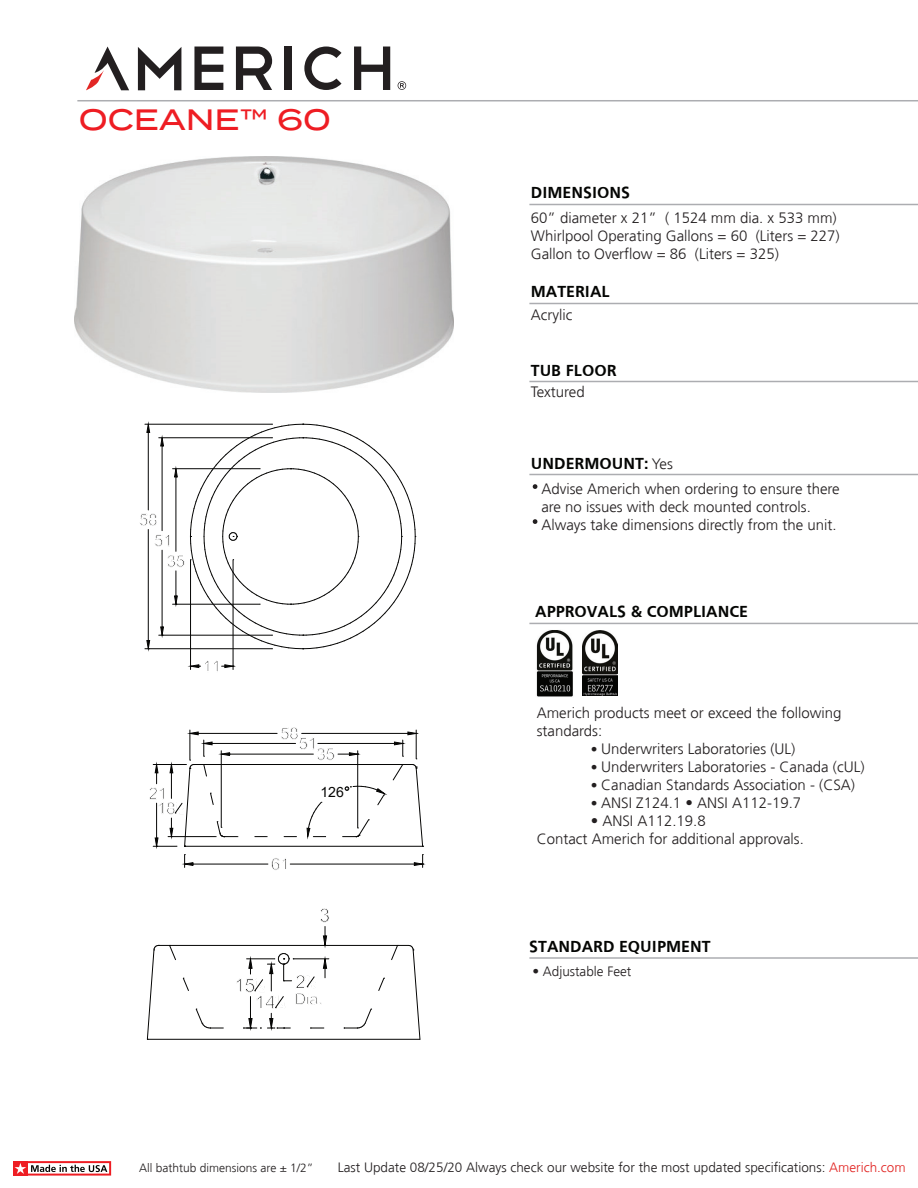
<style>
.page{position:relative;width:918px;height:1188px;background:#fff}
.page>*{position:absolute;margin:0;border:0;box-sizing:border-box;transform-origin:0 0}
.t1{font:500 29.4px "Termina";color:#ee1d23}
.t2{font:700 16.5px "Frutiger";color:#040503}
.t3{font:300 15px/18px "Frutiger";color:#231f20}
.t4{font:14.1px "Arial";color:#050504}
.t5{font:300 13.5px "Frutiger";color:#231f20}
.t6{font:300 12px "Frutiger";color:#231f20}
.s1{font-weight:300;font-size:15px;color:#231f20}
.s2{font-size:13.5px}
.s3{color:#e22725}
</style>
<div class="page">
<svg style="left:138px;top:47px;width:43px;height:43px"></svg>
<svg style="left:194px;top:47px;width:29px;height:43px"></svg>
<svg style="left:236px;top:47px;width:36px;height:43px"></svg>
<div style="left:285px;top:47px;width:7px;height:43px;background:#231f20"></div>
<svg style="left:304px;top:47px;width:38px;height:43px"></svg>
<svg style="left:354px;top:47px;width:36px;height:43px"></svg>
<svg style="left:86px;top:46px;width:43px;height:44px"></svg>
<svg style="left:398px;top:81px;width:8px;height:9px"></svg>
<hr style="left:77px;top:100px;width:841px;height:1px;background:#acadb1">
<svg style="left:533px;top:484px;width:4px;height:5px"></svg>
<svg style="left:533px;top:519px;width:4px;height:5px"></svg>
<hr style="left:529px;top:204px;width:389px;height:1px;background:#acadb1">
<hr style="left:529px;top:303px;width:389px;height:1px;background:#acadb1">
<hr style="left:529px;top:381px;width:389px;height:1px;background:#acadb1">
<hr style="left:529px;top:474px;width:389px;height:1px;background:#acadb1">
<hr style="left:529px;top:957px;width:389px;height:2px;background:#acadb1">
<img style="left:74px;top:156px;width:380px;height:237px">
<hr style="left:145px;top:424px;width:127px;height:1px;background:#050504">
<hr style="left:145px;top:648px;width:127px;height:1px;background:#050504">
<hr style="left:148px;top:432px;width:1px;height:78px;background:#050504">
<hr style="left:148px;top:529px;width:1px;height:112px;background:#050504">
<svg style="left:147px;top:422px;width:3px;height:11px"></svg>
<svg style="left:140px;top:514px;width:17px;height:12px"></svg>
<svg style="left:147px;top:640px;width:3px;height:11px"></svg>
<hr style="left:159px;top:438px;width:113px;height:1px;background:#050504">
<hr style="left:159px;top:635px;width:113px;height:1px;background:#050504">
<hr style="left:162px;top:446px;width:1px;height:85px;background:#050504">
<hr style="left:162px;top:550px;width:1px;height:77px;background:#050504">
<svg style="left:160px;top:436px;width:4px;height:11px"></svg>
<svg style="left:155px;top:535px;width:14px;height:11px"></svg>
<svg style="left:160px;top:627px;width:4px;height:10px"></svg>
<hr style="left:190px;top:560px;width:1px;height:110px;background:#050504">
<hr style="left:233px;top:560px;width:1px;height:110px;background:#050504">
<svg style="left:189px;top:660px;width:46px;height:12px"></svg>
<hr style="left:173px;top:468px;width:87px;height:1px;background:#050504">
<hr style="left:173px;top:604px;width:87px;height:1px;background:#050504">
<hr style="left:176px;top:477px;width:1px;height:74px;background:#050504">
<svg style="left:174px;top:467px;width:4px;height:11px"></svg>
<svg style="left:167px;top:555px;width:17px;height:51px"></svg>
<svg style="left:190px;top:423px;width:226px;height:227px"></svg>
<hr style="left:194px;top:764px;width:218px;height:1px;background:#050504">
<svg style="left:284px;top:836px;width:13px;height:1px"></svg>
<svg style="left:255px;top:836px;width:13px;height:1px"></svg>
<hr style="left:357px;top:751px;width:1px;height:77px;background:#050504">
<hr style="left:230px;top:754px;width:83px;height:1px;background:#050504">
<hr style="left:185px;top:846px;width:238px;height:1px;background:#050504">
<hr style="left:190px;top:730px;width:1px;height:30px;background:#050504">
<hr style="left:198px;top:733px;width:79px;height:1px;background:#050504">
<hr style="left:302px;top:733px;width:106px;height:1px;background:#050504">
<hr style="left:212px;top:743px;width:84px;height:1px;background:#050504">
<hr style="left:318px;top:743px;width:76px;height:1px;background:#050504">
<svg style="left:281px;top:727px;width:79px;height:33px"></svg>
<hr style="left:193px;top:864px;width:75px;height:1px;background:#050504">
<hr style="left:290px;top:864px;width:124px;height:1px;background:#050504">
<svg style="left:183px;top:854px;width:11px;height:13px"></svg>
<svg style="left:272px;top:858px;width:14px;height:12px"></svg>
<svg style="left:414px;top:854px;width:11px;height:13px"></svg>
<svg style="left:307px;top:802px;width:19px;height:36px"></svg>
<svg style="left:345px;top:786px;width:41px;height:19px"></svg>
<svg style="left:393px;top:730px;width:31px;height:117px"></svg>
<svg style="left:149px;top:732px;width:89px;height:116px"></svg>
<svg style="left:343px;top:819px;width:27px;height:18px"></svg>
<hr style="left:158px;top:945px;width:251px;height:1px;background:#050504">
<svg style="left:169px;top:945px;width:7px;height:15px"></svg>
<svg style="left:183px;top:978px;width:6px;height:13px"></svg>
<svg style="left:196px;top:1009px;width:27px;height:20px"></svg>
<svg style="left:391px;top:945px;width:7px;height:15px"></svg>
<svg style="left:378px;top:978px;width:7px;height:13px"></svg>
<svg style="left:344px;top:1009px;width:28px;height:20px"></svg>
<hr style="left:293px;top:959px;width:36px;height:1px;background:#050504">
<svg style="left:320px;top:908px;width:9px;height:39px"></svg>
<hr style="left:147px;top:1039px;width:273px;height:1px;background:#050504">
<svg style="left:409px;top:945px;width:12px;height:95px"></svg>
<svg style="left:146px;top:944px;width:13px;height:96px"></svg>
<svg style="left:237px;top:953px;width:90px;height:77px"></svg>
<hr style="left:529px;top:623px;width:389px;height:1px;background:#acadb1">
<img style="left:582px;top:631px;width:36px;height:65px">
<img style="left:536px;top:630px;width:37px;height:67px">
<div style="left:13px;top:1161px;width:15px;height:15px;background:#ee1d23"></div>
<svg style="left:15px;top:1161px;width:96px;height:15px"></svg>
<h1 class="t1" style="left:79px;top:98px;width:254px">OCEANE™ 60</h1>
<p class="t4" style="left:320px;top:782px;width:31px">126°</p>
<p class="t2" style="left:531px;top:183px;width:101px">DIMENSIONS</p>
<p class="t3" style="left:531px;top:209px;width:310px">60” diameter x 21” ( 1524 mm dia. x 533 mm)<br>Whirlpool Operating Gallons = 60 (Liters = 227)<br>Gallon to Overflow = 86 (Liters = 325)</p>
<p class="t2" style="left:531px;top:282px;width:80px">MATERIAL</p>
<p class="t3" style="left:531px;top:306px;width:43px">Acrylic</p>
<p class="t2" style="left:531px;top:361px;width:87px">TUB FLOOR</p>
<p class="t3" style="left:531px;top:383px;width:55px">Textured</p>
<p class="t2" style="left:531px;top:454px;width:144px">UNDERMOUNT: <span class="s1">Yes</span></p>
<p class="t3" style="left:541px;top:481px;width:300px">Advise Americh when ordering to ensure there are no issues with deck mounted controls.<br>Always take dimensions directly from the unit.</p>
<p class="t2" style="left:535px;top:602px;width:214px">APPROVALS &amp; COMPLIANCE</p>
<p class="t3" style="left:537px;top:704px;width:306px">Americh products meet or exceed the following standards:</p>
<p class="t3" style="left:591px;top:740px;width:206px"><span class="s2">•</span> Underwriters Laboratories (UL)</p>
<p class="t3" style="left:591px;top:758px;width:275px"><span class="s2">•</span> Underwriters Laboratories - Canada (cUL)</p>
<p class="t3" style="left:591px;top:776px;width:266px"><span class="s2">•</span> Canadian Standards Association - (CSA)</p>
<p class="t3" style="left:591px;top:794px;width:212px"><span class="s2">•</span> ANSI Z124.1 • ANSI A112-19.7</p>
<p class="t3" style="left:537px;top:812px;width:269px;text-indent:54px">• ANSI A112.19.8<br>Contact Americh for additional approvals.</p>
<p class="t2" style="left:529px;top:937px;width:183px">STANDARD EQUIPMENT</p>
<p class="t5" style="left:532px;top:964px;width:101px">• Adjustable Feet</p>
<p class="t6" style="left:139px;top:1161px;width:176px">All bathtub dimensions are ± 1/2”</p>
<p class="t5" style="left:338px;top:1159px;width:569px">Last Update 08/25/20 Always check our website for the most updated specifications: <span class="s3">Americh.com</span></p>
</div>
